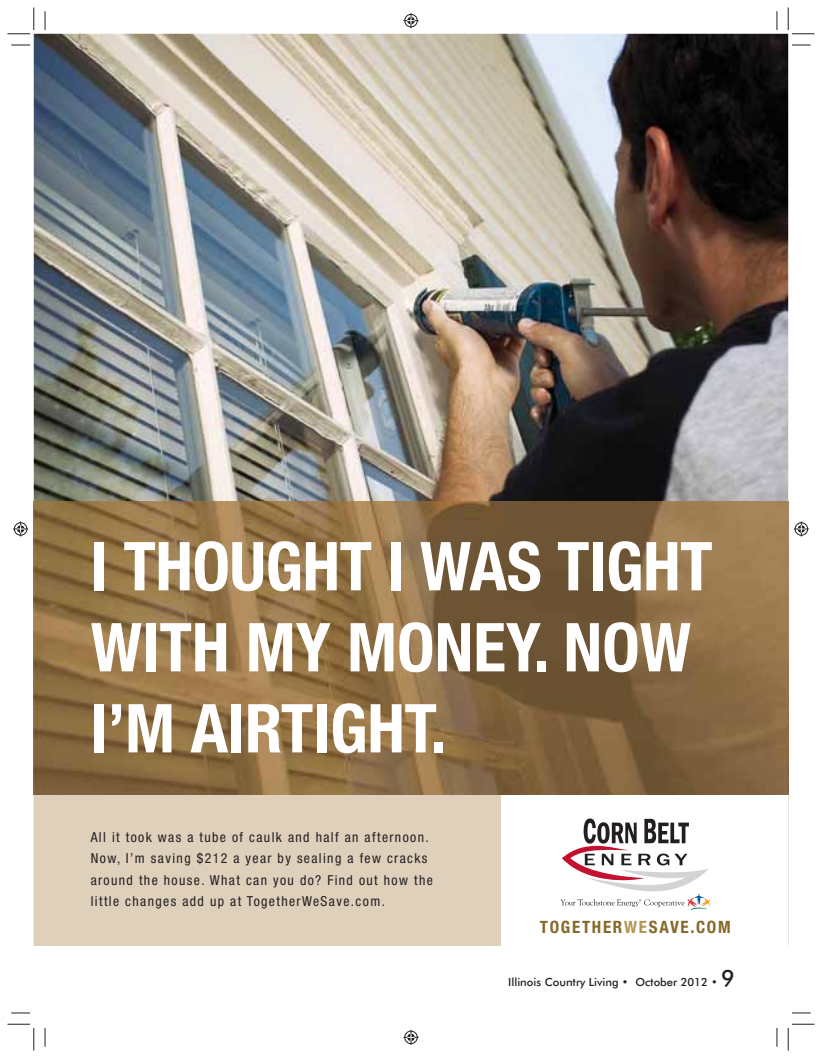
<style>
.page{position:relative;width:822px;height:1058px;background:#fff}
.page>*{position:absolute;margin:0;border:0;box-sizing:border-box;transform-origin:0 0}
.t1{font:700 condensed 67.5px/81px "Helvetica Neue LT Std";letter-spacing:-.005em;color:#fff}
.t2{font:700 condensed 17px "Helvetica Neue LT Std";letter-spacing:.1em;color:#866929}
.t3{font:condensed 13.75px/21.2px "Helvetica Neue LT Std";letter-spacing:.1em;color:#231f20}
.t4{font:500 11.25px "Futura BT";color:#231f20}
.s1{color:#b29653}
.s2{font-size:22.5px}
</style>
<div class="page">
<img style="left:34px;top:34px;width:754px;height:467px">
<img style="left:34px;top:501px;width:754px;height:293px">
<div style="left:34px;top:794px;width:496px;height:151px;background:#dfd0bc"></div>
<div style="left:501px;top:794px;width:287px;height:166px;background:#fff"></div>
<svg style="left:560px;top:818px;width:149px;height:91px"></svg>
<svg style="left:11px;top:44px;width:24px;height:2px"></svg>
<svg style="left:792px;top:44px;width:18px;height:2px"></svg>
<svg style="left:11px;top:1012px;width:19px;height:1px"></svg>
<svg style="left:792px;top:1012px;width:18px;height:1px"></svg>
<svg style="left:44px;top:11px;width:2px;height:24px"></svg>
<svg style="left:44px;top:1028px;width:2px;height:18px"></svg>
<svg style="left:775px;top:11px;width:2px;height:24px"></svg>
<svg style="left:776px;top:1028px;width:1px;height:18px"></svg>
<svg style="left:8px;top:8px;width:27px;height:27px"></svg>
<svg style="left:8px;top:1024px;width:27px;height:26px"></svg>
<svg style="left:787px;top:8px;width:27px;height:27px"></svg>
<svg style="left:787px;top:1024px;width:27px;height:26px"></svg>
<svg style="left:403px;top:13px;width:15px;height:15px"></svg>
<svg style="left:403px;top:1029px;width:15px;height:15px"></svg>
<svg style="left:13px;top:521px;width:15px;height:15px"></svg>
<svg style="left:793px;top:521px;width:15px;height:15px"></svg>
<h1 class="t1" style="left:91px;top:526px;width:623px">I THOUGHT I WAS TIGHT<br>WITH MY MONEY. NOW<br>I’M AIRTIGHT.</h1>
<p class="t3" style="left:91px;top:828px;width:344px">All it took was a tube of caulk and half an afternoon.<br>Now, I’m saving $212 a year by sealing a few cracks around the house. What can you do? Find out how the little changes add up at TogetherWeSave.com.</p>
<p class="t2" style="left:539px;top:917px;width:192px">TOGETHER<span class="s1">WE</span>SAVE.COM</p>
<p class="t4" style="left:508px;top:975px;width:228px">Illinois Country Living • October 2012 • <span class="s2">9</span></p>
</div>
